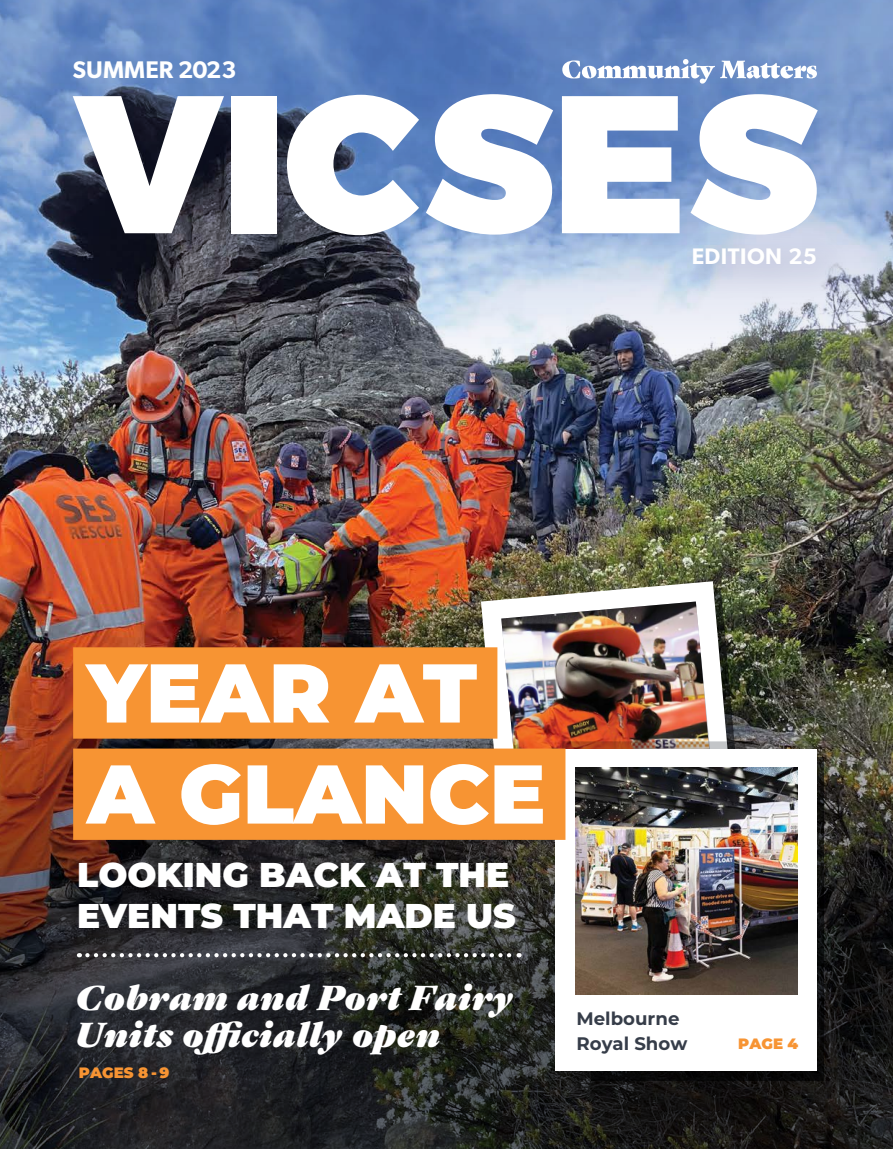
<style>
.page{position:relative;width:893px;height:1149px;background:#fff}
.page>*{position:absolute;margin:0;border:0;box-sizing:border-box;transform-origin:0 0}
.t1{font:900 83.1px/100.9px "Montserrat";color:#fff}
.t2{font:italic 37.35px "Gastromond";color:#fff}
.t3{font:900 34.35px/40.5px "Montserrat";color:#fff}
.t4{font:italic 33.45px/36.8px "Gastromond";letter-spacing:.03em;color:#fff}
.t5{font:600 24.15px "Gibson";letter-spacing:.005em;color:#fff}
.t6{font:600 22.5px "Gibson";letter-spacing:.02em;color:#fff}
.t7{font:700 18.15px/24.5px "Montserrat";color:#363d49}
.t8{font:900 15px "Montserrat";color:#f79433}
</style>
<div class="page">
<img style="left:0;top:616px;width:893px;height:532px">
<img style="left:0;top:0;width:893px;height:616px">
<img style="left:481px;top:581px;width:252px;height:167px">
<svg style="left:591px;top:756px;width:233px;height:324px;background:#181818"></svg>
<img style="left:501px;top:601px;width:256px;height:265px">
<div style="left:555px;top:748px;width:262px;height:322px;background:#fff"></div>
<img style="left:576px;top:767px;width:222px;height:227px">
<img style="left:662px;top:215px;width:202px;height:101px">
<svg style="left:562px;top:59px;width:255px;height:25px"></svg>
<svg style="left:73px;top:96px;width:151px;height:137px"></svg>
<div style="left:231px;top:96px;width:45px;height:137px;background:#fff"></div>
<svg style="left:287px;top:95px;width:132px;height:140px"></svg>
<svg style="left:426px;top:94px;width:127px;height:140px"></svg>
<svg style="left:562px;top:96px;width:118px;height:137px"></svg>
<svg style="left:690px;top:94px;width:128px;height:140px"></svg>
<div style="left:73px;top:748px;width:492px;height:91px;background:#f79433"></div>
<div style="left:73px;top:647px;width:424px;height:91px;background:#f79433"></div>
<svg style="left:87px;top:952px;width:433px;height:5px"></svg>
<p class="t5" style="left:73px;top:55px;width:165px">SUMMER 2023</p>
<p class="t6" style="left:692px;top:243px;width:127px">EDITION 25</p>
<p class="t1" style="left:87px;top:637px;width:460px">YEAR AT<br>A GLANCE</p>
<p class="t3" style="left:77px;top:852px;width:440px">LOOKING BACK AT THE<br>EVENTS THAT MADE US</p>
<p class="t2" style="left:8px;top:846px;width:133px">pg. 4-5</p>
<p class="t4" style="left:73px;top:976px;width:439px">Cobram and Port Fairy<br>Units officially open</p>
<p class="t8" style="left:79px;top:1061px;width:92px">PAGES 8 - 9</p>
<p class="t7" style="left:576px;top:1005px;width:112px">Melbourne<br>Royal Show</p>
<p class="t8" style="left:738px;top:1032px;width:62px">PAGE 4</p>
</div>
